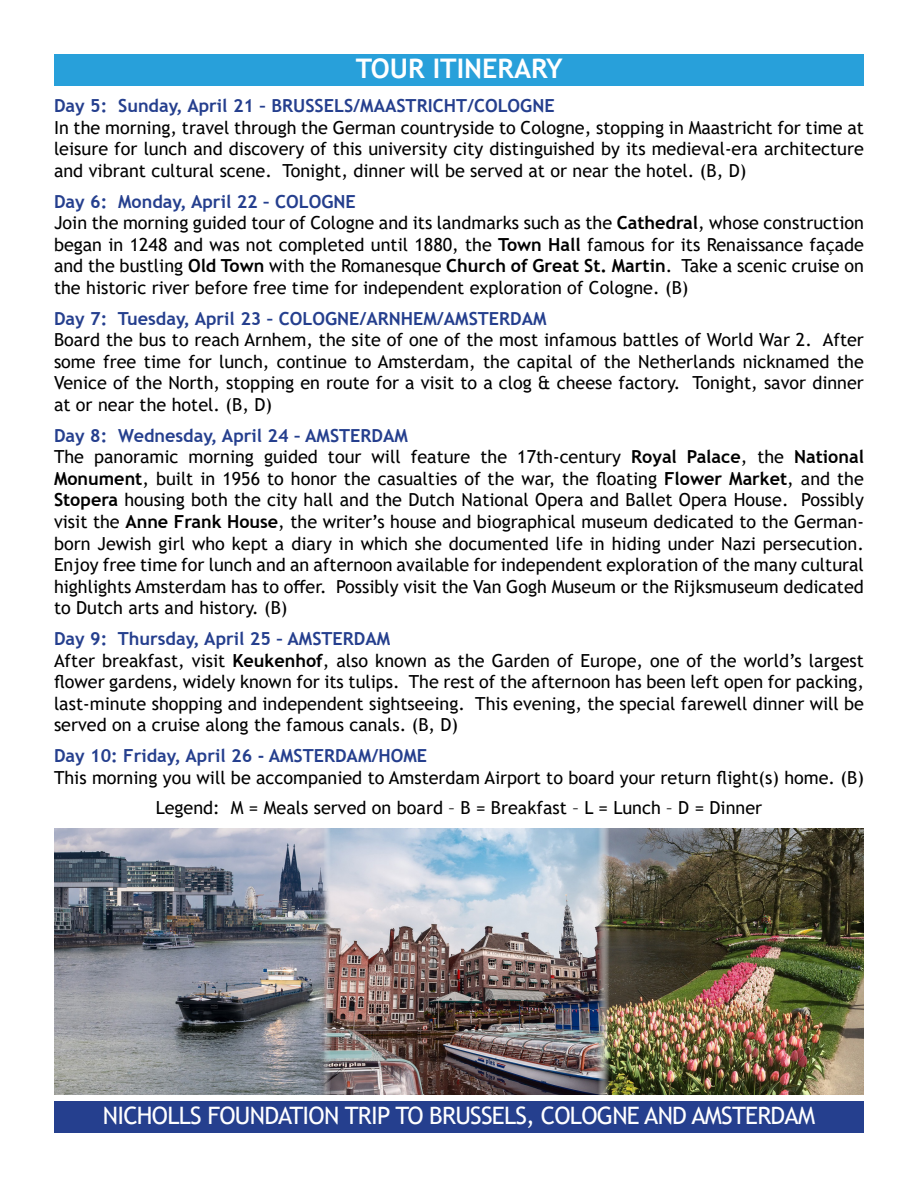
<style>
.page{position:relative;width:918px;height:1188px;background:#fff}
.page>*{position:absolute;margin:0;border:0;box-sizing:border-box;transform-origin:0 0}
.t1{font:700 27px "Trebuchet MS";color:#fff}
.t2{font:24px "Trebuchet MS";letter-spacing:-.03em;color:#fff}
.t3{font:18px/21.6px "Trebuchet MS";color:#000;text-align:justify}
.t4{font:700 18px "Trebuchet MS";color:#253f8e}
.s1{font-weight:700}
</style>
<div class="page">
<div style="left:54px;top:54px;width:810px;height:32px;background:#28a0da"></div>
<div style="left:54px;top:1102px;width:810px;height:31px;background:#253f8e"></div>
<img style="left:54px;top:828px;width:262px;height:266px">
<img style="left:316px;top:828px;width:278px;height:266px">
<img style="left:594px;top:828px;width:270px;height:266px">
<p class="t1" style="left:356px;top:52px;width:208px">TOUR ITINERARY</p>
<p class="t4" style="left:54px;top:95px;width:502px">Day 5: Sunday, April 21 – BRUSSELS/MAASTRICHT/COLOGNE</p>
<p class="t3" style="left:54px;top:117px;width:811px">In the morning, travel through the German countryside to Cologne, stopping in Maastricht for time at leisure for lunch and discovery of this university city distinguished by its medieval-era architecture and vibrant cultural scene. Tonight, dinner will be served at or near the hotel. (B, D)</p>
<p class="t4" style="left:54px;top:190px;width:303px">Day 6: Monday, April 22 – COLOGNE</p>
<p class="t3" style="left:54px;top:212px;width:811px">Join the morning guided tour of Cologne and its landmarks such as the <span class="s1">Cathedral</span>, whose construction began in 1248 and was not completed until 1880, the <span class="s1">Town Hall</span> famous for its Renaissance façade and the bustling <span class="s1">Old Town</span> with the Romanesque <span class="s1">Church of Great St. Martin</span>. Take a scenic cruise on the historic river before free time for independent exploration of Cologne. (B)</p>
<p class="t4" style="left:54px;top:307px;width:494px">Day 7: Tuesday, April 23 – COLOGNE/ARNHEM/AMSTERDAM</p>
<p class="t3" style="left:54px;top:329px;width:811px">Board the bus to reach Arnhem, the site of one of the most infamous battles of World War 2. After some free time for lunch, continue to Amsterdam, the capital of the Netherlands nicknamed the Venice of the North, stopping en route for a visit to a clog &amp; cheese factory. Tonight, savor dinner at or near the hotel. (B, D)</p>
<p class="t4" style="left:54px;top:424px;width:355px">Day 8: Wednesday, April 24 – AMSTERDAM</p>
<p class="t3" style="left:54px;top:446px;width:812px">The panoramic morning guided tour will feature the 17th-century <span class="s1">Royal Palace</span>, the <span class="s1">National Monument</span>, built in 1956 to honor the casualties of the war, the floating <span class="s1">Flower Market</span>, and the <span class="s1">Stopera</span> housing both the city hall and the Dutch National Opera and Ballet Opera House. Possibly visit the <span class="s1">Anne Frank House</span>, the writer’s house and biographical museum dedicated to the German&shy;born Jewish girl who kept a diary in which she documented life in hiding under Nazi persecution.<br>Enjoy free time for lunch and an afternoon available for independent exploration of the many cultural highlights Amsterdam has to offer. Possibly visit the Van Gogh Museum or the Rijksmuseum dedicated to Dutch arts and history. (B)</p>
<p class="t4" style="left:54px;top:627px;width:338px">Day 9: Thursday, April 25 – AMSTERDAM</p>
<p class="t3" style="left:54px;top:649px;width:811px">After breakfast, visit <span class="s1">Keukenhof</span>, also known as the Garden of Europe, one of the world’s largest flower gardens, widely known for its tulips. The rest of the afternoon has been left open for packing, last-minute shopping and independent sightseeing. This evening, the special farewell dinner will be served on a cruise along the famous canals. (B, D)</p>
<p class="t4" style="left:54px;top:744px;width:375px">Day 10: Friday, April 26 - AMSTERDAM/HOME</p>
<p class="t3" style="left:54px;top:766px;width:811px">This morning you will be accompanied to Amsterdam Airport to board your return flight(s) home. (B)</p>
<p class="t3" style="left:156px;top:797px;width:608px">Legend: M = Meals served on board – B = Breakfast – L = Lunch – D = Dinner</p>
<p class="t2" style="left:103px;top:1100px;width:714px">NICHOLLS FOUNDATION TRIP TO BRUSSELS, COLOGNE AND AMSTERDAM</p>
</div>
